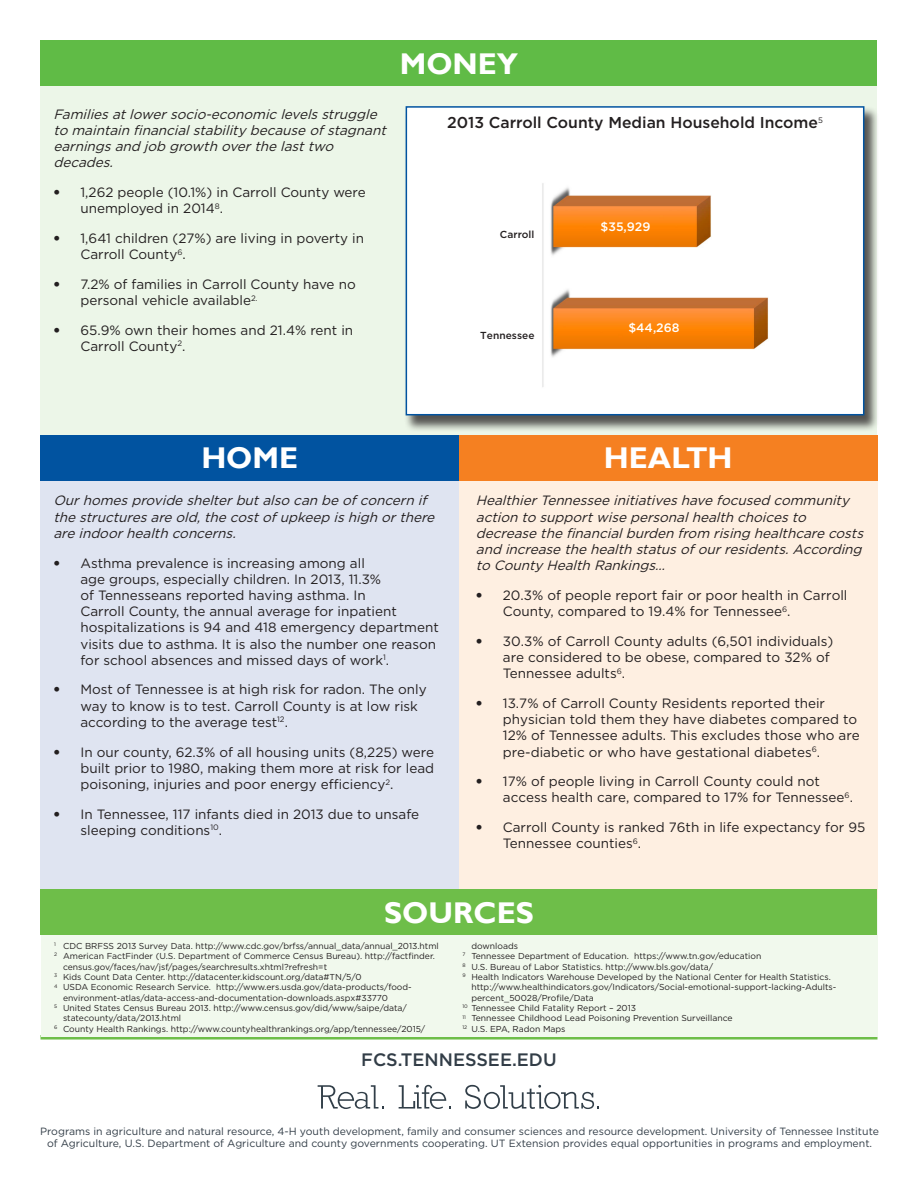
<style>
.page{position:relative;width:918px;height:1188px;background:#fff}
.page>*{position:absolute;margin:0;border:0;box-sizing:border-box;transform-origin:0 0}
.t1{font:700 30px "Gill Sans";color:#fff}
.t2{font:500 18px "Gotham";color:#323d47}
.t3{font:500 15.75px "Gotham";color:#231f20}
.t4{font:13.5px/16.2px "Gotham";color:#231f20}
.Regular_Paragraph_2{font:italic 13.5px/16.2px "Gotham";color:#231f20}
.t5{font:500 12.3px "Gotham";color:#fff}
.t6{font:10.5px/12.6px "Gotham";color:#323d47;text-align:center}
.t7{font:500 10.2px "Gotham";letter-spacing:.005em;color:#231f20}
.Superscript{font:8.7px/10.4px "Gotham";color:#231f20}
.s1{font-family:"Franklin Gothic Std";font-stretch:condensed}
</style>
<div class="page">
<div style="left:40px;top:304px;width:419px;height:595px;background:#dfe4f1"></div>
<div style="left:459px;top:449px;width:419px;height:450px;background:#feefe1"></div>
<div style="left:40px;top:43px;width:838px;height:415px;background:#ecf6e8"></div>
<svg style="left:318px;top:1085px;width:66px;height:24px"></svg>
<svg style="left:399px;top:1085px;width:52px;height:24px"></svg>
<svg style="left:465px;top:1085px;width:134px;height:24px"></svg>
<div style="left:40px;top:40px;width:838px;height:46px;background:#60bb46"></div>
<div style="left:40px;top:435px;width:419px;height:46px;background:#0153a0"></div>
<div style="left:459px;top:435px;width:419px;height:46px;background:#f58021"></div>
<div style="left:40px;top:1035px;width:838px;height:5px;background:#6ebe49"></div>
<div style="left:41px;top:899px;width:837px;height:138px;background:#f1f9ed"></div>
<div style="left:40px;top:890px;width:838px;height:45px;background:#6ebe49"></div>
<div style="left:404px;top:107px;width:475px;height:325px;background:#231f20;opacity:.75"></div>
<div style="left:406px;top:106px;width:458px;height:309px;background:#fff;border:2px solid #0153a0"></div>
<img style="left:542px;top:183px;width:226px;height:204px">
<p class="t1" style="left:400px;top:46px;width:120px">MONEY</p>
<p class="Regular_Paragraph_2" style="left:53px;top:106px;width:338px">Familiesatlowersocio-economiclevelsstruggle to maintainfinancialstabilitybecauseofstagnant earningsand job growthoverthelasttwo decades.</p>
<p class="t4" style="left:80px;top:184px;width:287px;text-indent:-27px"><span class="s1">•</span> 1,262 people (10.1%) in Carroll County were unemployed in 2014<sup>8</sup>.</p>
<p class="t4" style="left:80px;top:230px;width:285px;text-indent:-27px"><span class="s1">•</span> 1,641 children (27%) are living in poverty in<br>Carroll County<sup>6</sup>.</p>
<p class="t4" style="left:80px;top:276px;width:277px;text-indent:-27px"><span class="s1">•</span> 7.2% of families in Carroll County have no personal vehicle available<sup>2.</sup></p>
<p class="t4" style="left:80px;top:322px;width:274px;text-indent:-27px"><span class="s1">•</span> 65.9% own their homes and 21.4% rent in<br>Carroll County<sup>2</sup>.</p>
<p class="t7" style="left:480px;top:329px;width:56px">Tennessee</p>
<p class="t3" style="left:447px;top:112px;width:377px">2013 Carroll County Median Household Income<sup>5</sup></p>
<p class="t5" style="left:601px;top:219px;width:51px">$35,929</p>
<p class="t7" style="left:500px;top:228px;width:36px">Carroll</p>
<p class="t5" style="left:628px;top:320px;width:53px">$44,268</p>
<p class="t1" style="left:201px;top:440px;width:98px">HOME</p>
<p class="t1" style="left:604px;top:440px;width:130px">HEALTH</p>
<p class="Regular_Paragraph_2" style="left:53px;top:492px;width:387px">Ourhomesprovideshelterbutalso canbeofconcernif thestructuresareold,thecostofupkeep ishighorthere areindoorhealthconcerns.</p>
<p class="t4" style="left:80px;top:554px;width:360px;text-indent:-27px"><span class="s1">•</span> Asthma prevalence is increasing among all<br>age groups, especially children. In 2013, 11.3%<br>of Tennesseans reported having asthma. In<br>Carroll County, the annual average for inpatient hospitalizations is 94 and 418 emergency department visits due to asthma. It is also the number one reason for school absences and missed days of work<sup>1</sup>.</p>
<p class="t4" style="left:80px;top:681px;width:348px;text-indent:-27px"><span class="s1">•</span> Most of Tennessee is at high risk for radon. The only way to know is to test. Carroll County is at low risk according to the average test<sup>12</sup>.</p>
<p class="t4" style="left:80px;top:743px;width:355px;text-align:justify;text-indent:-27px"><span class="s1">•</span> In our county, 62.3% of all housing units (8,225) were built prior to 1980, making them more at risk for lead poisoning, injuries and poor energy efficiency<sup>2</sup>.</p>
<p class="t4" style="left:80px;top:806px;width:340px;text-indent:-27px"><span class="s1">•</span> In Tennessee, 117 infants died in 2013 due to unsafe sleeping conditions<sup>10</sup>.</p>
<p class="Regular_Paragraph_2" style="left:476px;top:492px;width:393px">HealthierTennesseeinitiativeshavefocused community actionto supportwisepersonalhealthchoicesto decreasethefinancialburdenfrom rising healthcarecosts and increasethehealthstatusofourresidents.According to CountyHealthRankings…</p>
<p class="t4" style="left:503px;top:587px;width:346px;text-indent:-27px"><span class="s1">•</span> 20.3% of people report fair or poor health in Carroll<br>County, compared to 19.4% for Tennessee<sup>6</sup>.</p>
<p class="t4" style="left:503px;top:633px;width:332px;text-indent:-27px"><span class="s1">•</span> 30.3% of Carroll County adults (6,501 individuals) are considered to be obese, compared to 32% of<br>Tennessee adults<sup>6</sup>.</p>
<p class="t4" style="left:503px;top:695px;width:358px;text-indent:-27px"><span class="s1">•</span> 13.7% of Carroll County Residents reported their physician told them they have diabetes compared to 12% of Tennessee adults. This excludes those who are pre-diabetic or who have gestational diabetes<sup>6</sup>.</p>
<p class="t4" style="left:503px;top:773px;width:352px;text-indent:-27px"><span class="s1">•</span> 17% of people living in Carroll County could not access health care, compared to 17% for Tennessee<sup>6</sup>.</p>
<p class="t4" style="left:503px;top:819px;width:364px;text-indent:-27px"><span class="s1">•</span> Carroll County is ranked 76th in life expectancy for 95<br>Tennessee counties<sup>6</sup>.</p>
<p class="t1" style="left:384px;top:895px;width:151px">SOURCES</p>
<p class="Superscript" style="left:54px;top:941px;width:386px"><sup>1</sup> CDC BRFSS 2013 Survey Data. http://www.cdc.gov/brfss/annual_data/annual_2013.html</p>
<p class="Superscript" style="left:63px;top:951px;width:373px;text-indent:-9px"><sup>2</sup> American FactFinder (U.S. Department of Commerce Census Bureau). http://factfinder. census.gov/faces/nav/jsf/pages/searchresults.xhtml?refresh=t</p>
<p class="Superscript" style="left:54px;top:972px;width:309px"><sup>3</sup> Kids Count Data Center. http://datacenter.kidscount.org/data#TN/5/0</p>
<p class="Superscript" style="left:63px;top:982px;width:350px;text-indent:-9px"><sup>4</sup> USDA Economic Research Service. http://www.ers.usda.gov/data-products/food&shy;environment-atlas/data-access-and-documentation-downloads.aspx#33770</p>
<p class="Superscript" style="left:63px;top:1003px;width:346px;text-indent:-9px"><sup>5</sup> United States Census Bureau 2013. http://www.census.gov/did/www/saipe/data/ statecounty/data/2013.html</p>
<p class="Superscript" style="left:54px;top:1023px;width:373px"><sup>6</sup> County Health Rankings. http://www.countyhealthrankings.org/app/tennessee/2015/</p>
<p class="Superscript" style="left:471px;top:941px;width:48px">downloads</p>
<p class="Superscript" style="left:462px;top:951px;width:301px"><sup>7</sup> Tennessee Department of Education. https://www.tn.gov/education</p>
<p class="Superscript" style="left:462px;top:961px;width:252px"><sup>8</sup> U.S. Bureau of Labor Statistics. http://www.bls.gov/data/</p>
<p class="Superscript" style="left:471px;top:972px;width:366px;text-indent:-9px"><sup>9</sup> Health Indicators Warehouse Developed by the National Center for Health Statistics. http://www.healthindicators.gov/Indicators/Social-emotional-support-lacking-Adults&shy;percent_50028/Profile/Data</p>
<p class="Superscript" style="left:462px;top:1003px;width:175px"><sup>10</sup> Tennessee Child Fatality Report – 2013</p>
<p class="Superscript" style="left:462px;top:1013px;width:272px"><sup>11</sup> Tennessee Childhood Lead Poisoning Prevention Surveillance</p>
<p class="Superscript" style="left:462px;top:1023px;width:105px"><sup>12</sup> U.S. EPA, Radon Maps</p>
<p class="t2" style="left:361px;top:1048px;width:197px">FCS.TENNESSEE.EDU</p>
<p class="t6" style="left:40px;top:1125px;width:840px">Programs in agriculture and natural resource, 4-H youth development, family and consumer sciences and resource development. University of Tennessee Institute of Agriculture, U.S. Department of Agriculture and county governments cooperating. UT Extension provides equal opportunities in programs and employment.</p>
</div>
